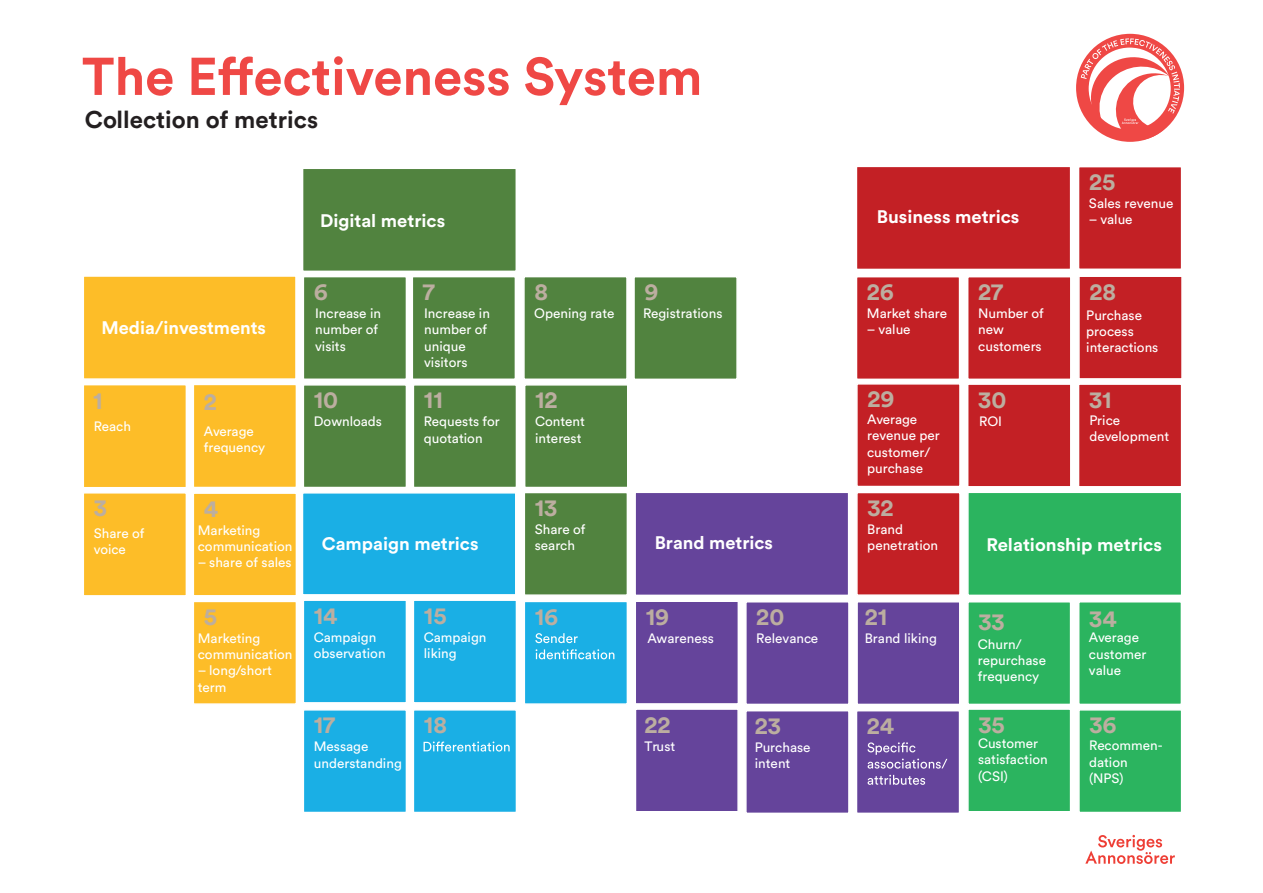
<style>
.page{position:relative;width:1263px;height:893px;background:#fff}
.page>*{position:absolute;margin:0;border:0;box-sizing:border-box;transform-origin:0 0}
.t1{font:700 24px "Circular Pro";color:#231f20}
.t2{font:700 24px "Circular Pro";color:#bcaea0}
.t3{font:700 23.85px "Circular Pro";color:#bcaea0}
.t4{font:700 18px "Circular Pro";color:#fff}
.t5{font:13.5px/16.2px "Circular Pro";color:#fff}
</style>
<div class="page">
<svg style="left:1076px;top:34px;width:108px;height:108px"></svg>
<div style="left:83px;top:275px;width:214px;height:105px;background:#fdbd28;border:2px solid #fff"></div>
<div style="left:83px;top:384px;width:104px;height:104px;background:#fdbd28;border:2px solid #fff"></div>
<div style="left:193px;top:384px;width:104px;height:104px;background:#fdbd28;border:2px solid #fff"></div>
<div style="left:83px;top:492px;width:104px;height:105px;background:#fdbd28;border:2px solid #fff"></div>
<div style="left:193px;top:492px;width:104px;height:104px;background:#fdbd28;border:2px solid #fff"></div>
<div style="left:193px;top:601px;width:104px;height:104px;background:#fdbd28;border:2px solid #fff"></div>
<div style="left:303px;top:276px;width:104px;height:104px;background:#51833f;border:2px solid #fff"></div>
<div style="left:302px;top:168px;width:215px;height:104px;background:#51833f;border:2px solid #fff"></div>
<div style="left:412px;top:276px;width:104px;height:104px;background:#51833f;border:2px solid #fff"></div>
<div style="left:523px;top:276px;width:105px;height:104px;background:#51833f;border:2px solid #fff"></div>
<div style="left:633px;top:276px;width:105px;height:104px;background:#51833f;border:2px solid #fff"></div>
<div style="left:303px;top:384px;width:104px;height:104px;background:#51833f;border:2px solid #fff"></div>
<div style="left:413px;top:384px;width:104px;height:104px;background:#51833f;border:2px solid #fff"></div>
<div style="left:524px;top:384px;width:104px;height:104px;background:#51833f;border:2px solid #fff"></div>
<div style="left:524px;top:492px;width:104px;height:104px;background:#51833f;border:2px solid #fff"></div>
<div style="left:302px;top:492px;width:214px;height:104px;background:#1aafe5;border:2px solid #fff"></div>
<div style="left:303px;top:599px;width:104px;height:105px;background:#1aafe5;border:2px solid #fff"></div>
<div style="left:413px;top:599px;width:104px;height:105px;background:#1aafe5;border:2px solid #fff"></div>
<div style="left:524px;top:601px;width:104px;height:104px;background:#1aafe5;border:2px solid #fff"></div>
<svg style="left:535px;top:633px;width:43px;height:10px"></svg>
<svg style="left:536px;top:649px;width:78px;height:10px"></svg>
<div style="left:303px;top:709px;width:104px;height:104px;background:#1aafe5;border:2px solid #fff"></div>
<div style="left:413px;top:709px;width:104px;height:104px;background:#1aafe5;border:2px solid #fff"></div>
<svg style="left:423px;top:741px;width:87px;height:11px"></svg>
<div style="left:634px;top:492px;width:215px;height:104px;background:#65449b;border:2px solid #fff"></div>
<div style="left:634px;top:600px;width:105px;height:105px;background:#65449b;border:2px solid #fff"></div>
<div style="left:745px;top:601px;width:105px;height:104px;background:#65449b;border:2px solid #fff"></div>
<div style="left:856px;top:601px;width:104px;height:104px;background:#65449b;border:2px solid #fff"></div>
<div style="left:635px;top:708px;width:104px;height:104px;background:#65449b;border:2px solid #fff"></div>
<div style="left:745px;top:710px;width:105px;height:104px;background:#65449b;border:2px solid #fff"></div>
<div style="left:856px;top:710px;width:104px;height:104px;background:#65449b;border:2px solid #fff"></div>
<svg style="left:867px;top:742px;width:80px;height:27px"></svg>
<svg style="left:867px;top:775px;width:58px;height:10px"></svg>
<div style="left:1078px;top:166px;width:104px;height:104px;background:#c32025;border:2px solid #fff"></div>
<div style="left:856px;top:166px;width:215px;height:104px;background:#c32025;border:2px solid #fff"></div>
<div style="left:856px;top:276px;width:104px;height:104px;background:#c32025;border:2px solid #fff"></div>
<div style="left:967px;top:276px;width:104px;height:104px;background:#c32025;border:2px solid #fff"></div>
<div style="left:967px;top:492px;width:215px;height:104px;background:#2bb45f;border:2px solid #fff"></div>
<div style="left:967px;top:601px;width:104px;height:104px;background:#2bb45f;border:2px solid #fff"></div>
<div style="left:1078px;top:601px;width:104px;height:104px;background:#2bb45f;border:2px solid #fff"></div>
<div style="left:967px;top:708px;width:104px;height:104px;background:#2bb45f;border:2px solid #fff"></div>
<div style="left:1078px;top:709px;width:104px;height:104px;background:#2bb45f;border:2px solid #fff"></div>
<svg style="left:83px;top:57px;width:89px;height:39px"></svg>
<svg style="left:191px;top:56px;width:318px;height:40px"></svg>
<svg style="left:525px;top:57px;width:129px;height:48px"></svg>
<svg style="left:660px;top:68px;width:39px;height:27px"></svg>
<svg style="left:1085px;top:835px;width:90px;height:29px"></svg>
<div style="left:856px;top:492px;width:105px;height:104px;background:#c32025;border:2px solid #fff"></div>
<div style="left:1078px;top:383px;width:104px;height:104px;background:#c32025;border:2px solid #fff"></div>
<div style="left:967px;top:383px;width:104px;height:104px;background:#c32025;border:2px solid #fff"></div>
<div style="left:856px;top:383px;width:105px;height:104px;background:#c32025;border:2px solid #fff"></div>
<div style="left:1078px;top:275px;width:105px;height:105px;background:#c32025;border:2px solid #fff"></div>
<h1 class="t1" style="left:85px;top:103px;width:235px">Collection of metrics</h1>
<h2 class="t3" style="left:1089px;top:165px;width:28px">25</h2>
<h3 class="t4" style="left:320px;top:208px;width:127px">Digital metrics</h3>
<h3 class="t4" style="left:877px;top:204px;width:144px">Business metrics</h3>
<p class="t5" style="left:1089px;top:195px;width:86px">Sales revenue</p>
<p class="t5" style="left:1089px;top:211px;width:45px">– value</p>
<h3 class="t4" style="left:101px;top:316px;width:166px">Media/investments</h3>
<h2 class="t3" style="left:314px;top:275px;width:15px">6</h2>
<p class="t5" style="left:315px;top:305px;width:67px">Increase in number of visits</p>
<h2 class="t3" style="left:423px;top:275px;width:14px">7</h2>
<p class="t5" style="left:424px;top:305px;width:67px">Increase in number of unique visitors</p>
<h2 class="t3" style="left:534px;top:275px;width:15px">8</h2>
<p class="t5" style="left:534px;top:305px;width:82px">Opening rate</p>
<h2 class="t3" style="left:644px;top:275px;width:15px">9</h2>
<p class="t5" style="left:643px;top:305px;width:81px">Registrations</p>
<h2 class="t3" style="left:867px;top:275px;width:29px">26</h2>
<p class="t5" style="left:867px;top:305px;width:82px">Market share</p>
<p class="t5" style="left:867px;top:321px;width:45px">– value</p>
<h2 class="t3" style="left:978px;top:275px;width:27px">27</h2>
<p class="t5" style="left:978px;top:305px;width:67px">Number of new customers</p>
<h2 class="t3" style="left:1089px;top:275px;width:28px">28</h2>
<p class="t5" style="left:1086px;top:306px;width:74px">Purchase process interactions</p>
<h1 class="t2" style="left:93px;top:384px;width:11px">1</h1>
<p class="t5" style="left:94px;top:417px;width:39px">Reach</p>
<h1 class="t2" style="left:204px;top:385px;width:15px">2</h1>
<p class="t5" style="left:204px;top:423px;width:63px">Average frequency</p>
<h2 class="t3" style="left:314px;top:384px;width:26px">10</h2>
<p class="t5" style="left:314px;top:413px;width:70px">Downloads</p>
<h2 class="t3" style="left:424px;top:384px;width:21px">11</h2>
<p class="t5" style="left:424px;top:413px;width:77px">Requests for quotation</p>
<h2 class="t3" style="left:535px;top:384px;width:24px">12</h2>
<p class="t5" style="left:535px;top:413px;width:51px">Content interest</p>
<h2 class="t3" style="left:867px;top:383px;width:29px">29</h2>
<p class="t5" style="left:867px;top:411px;width:74px">Average revenue per customer/ purchase</p>
<h2 class="t3" style="left:978px;top:383px;width:30px">30</h2>
<p class="t5" style="left:979px;top:412px;width:24px">ROI</p>
<h2 class="t3" style="left:1089px;top:383px;width:24px">31</h2>
<p class="t5" style="left:1089px;top:412px;width:81px">Price development</p>
<h1 class="t2" style="left:94px;top:492px;width:15px">3</h1>
<h2 class="t3" style="left:204px;top:492px;width:16px">4</h2>
<h2 class="t3" style="left:535px;top:491px;width:24px">13</h2>
<h2 class="t3" style="left:867px;top:491px;width:28px">32</h2>
<p class="t5" style="left:94px;top:525px;width:52px">Share of voice</p>
<p class="t5" style="left:198px;top:521px;width:96px">Marketing communication</p>
<p class="t5" style="left:198px;top:554px;width:95px">– share of sales</p>
<h3 class="t4" style="left:322px;top:531px;width:158px">Campaign metrics</h3>
<p class="t5" style="left:535px;top:521px;width:52px">Share of search</p>
<h3 class="t4" style="left:655px;top:530px;width:120px">Brand metrics</h3>
<p class="t5" style="left:867px;top:521px;width:72px">Brand penetration</p>
<h3 class="t4" style="left:986px;top:532px;width:177px">Relationship metrics</h3>
<h2 class="t3" style="left:204px;top:600px;width:15px">5</h2>
<p class="t5" style="left:198px;top:629px;width:96px">Marketing communication</p>
<p class="t5" style="left:198px;top:662px;width:76px">– long/short term</p>
<h2 class="t3" style="left:314px;top:599px;width:25px">14</h2>
<p class="t5" style="left:314px;top:628px;width:73px">Campaign observation</p>
<h2 class="t3" style="left:424px;top:599px;width:24px">15</h2>
<h2 class="t3" style="left:535px;top:600px;width:25px">16</h2>
<p class="t5" style="left:424px;top:628px;width:64px">Campaign liking</p>
<h2 class="t3" style="left:646px;top:600px;width:25px">19</h2>
<p class="t5" style="left:648px;top:629px;width:68px">Awareness</p>
<h2 class="t3" style="left:756px;top:601px;width:30px">20</h2>
<p class="t5" style="left:756px;top:630px;width:64px">Relevance</p>
<h2 class="t3" style="left:865px;top:601px;width:24px">21</h2>
<p class="t5" style="left:865px;top:630px;width:74px">Brand liking</p>
<h2 class="t3" style="left:978px;top:605px;width:28px">33</h2>
<p class="t5" style="left:978px;top:636px;width:70px">Churn/ repurchase frequency</p>
<h2 class="t3" style="left:1089px;top:602px;width:29px">34</h2>
<p class="t5" style="left:1089px;top:629px;width:59px">Average customer value</p>
<h2 class="t3" style="left:314px;top:709px;width:23px">17</h2>
<h2 class="t3" style="left:424px;top:709px;width:25px">18</h2>
<p class="t5" style="left:314px;top:738px;width:90px">Message understanding</p>
<h2 class="t3" style="left:644px;top:708px;width:28px">22</h2>
<p class="t5" style="left:644px;top:737px;width:32px">Trust</p>
<h2 class="t3" style="left:755px;top:709px;width:28px">23</h2>
<h2 class="t3" style="left:867px;top:709px;width:29px">24</h2>
<p class="t5" style="left:755px;top:739px;width:57px">Purchase intent</p>
<h2 class="t3" style="left:978px;top:708px;width:28px">35</h2>
<p class="t5" style="left:978px;top:735px;width:71px">Customer satisfaction (CSI)</p>
<h2 class="t3" style="left:1089px;top:709px;width:29px">36</h2>
<p class="t5" style="left:1089px;top:737px;width:75px">Recommen&shy;dation (NPS)</p>
</div>
